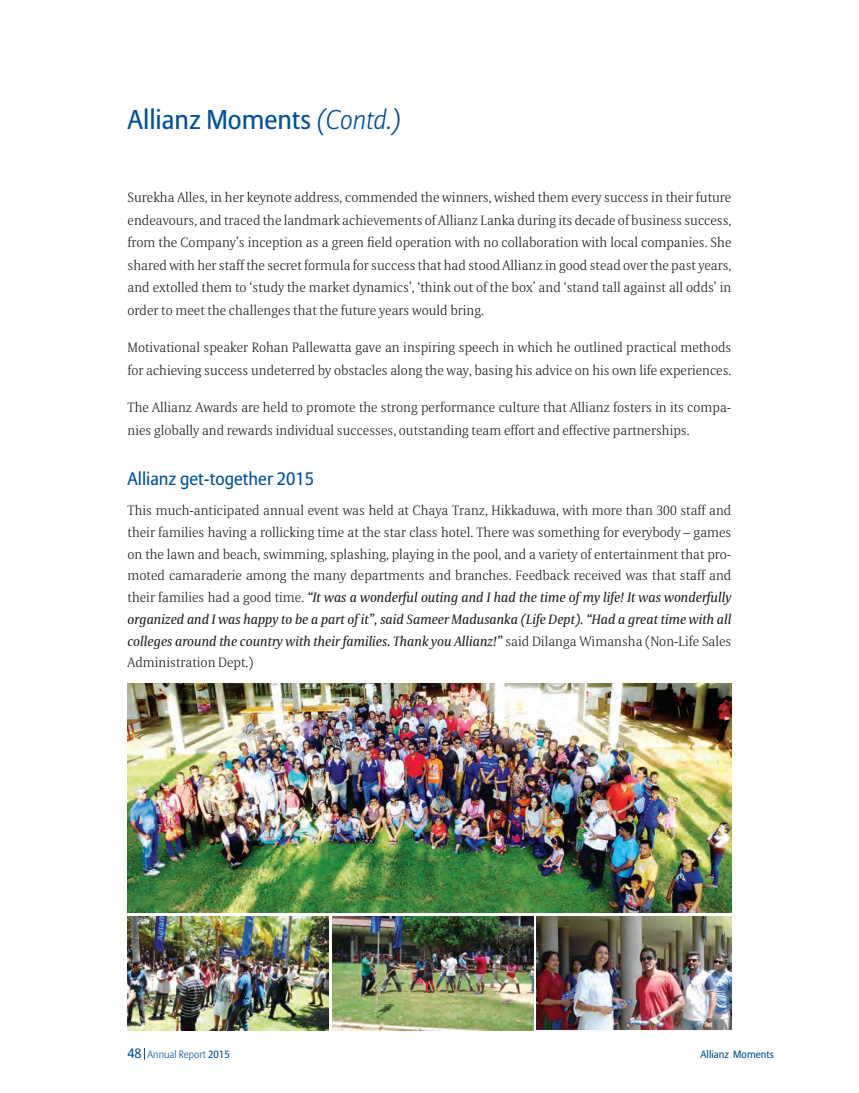
<style>
.page{position:relative;width:859px;height:1093px;background:#fff}
.page>*{position:absolute;margin:0;border:0;box-sizing:border-box;transform-origin:0 0}
.t1{font:27px "Allianz Sans";color:#01529a}
.t2{font:18px "Allianz Sans";color:#01529a}
.t3{font:300 13.5px/22.5px "Allianz Serif";color:#231f20;text-align:justify}
.t4{font:300 10.5px "Allianz Sans";color:#01529a}
.t5{font:10.5px "Allianz Sans";color:#01529a}
.s1{font-weight:300;font-style:italic}
.s2{font-weight:400;font-style:italic}
.s3{font-weight:400;font-size:13.5px}
.s4{font-weight:400}
</style>
<div class="page">
<svg style="left:144px;top:1048px;width:1px;height:12px"></svg>
<img style="left:128px;top:683px;width:603px;height:230px">
<img style="left:537px;top:917px;width:194px;height:113px">
<img style="left:332px;top:917px;width:202px;height:113px">
<img style="left:128px;top:917px;width:200px;height:113px">
<h1 class="t1" style="left:128px;top:103px;width:275px">Allianz Moments <span class="s1">(Contd.)</span></h1>
<p class="t3" style="left:128px;top:187px;width:605px">Surekha Alles, in her keynote address, commended the winners, wished them every success in their future endeavours, and traced the landmark achievements of Allianz Lanka during its decade of business success, from the Company’s inception as a green field operation with no collaboration with local companies. She shared with her staff the secret formula for success that had stood Allianz in good stead over the past years, and extolled them to ‘study the market dynamics’, ‘think out of the box’ and ‘stand tall against all odds’ in order to meet the challenges that the future years would bring.</p>
<p class="t3" style="left:128px;top:337px;width:605px">Motivational speaker Rohan Pallewatta gave an inspiring speech in which he outlined practical methods for achieving success undeterred by obstacles along the way, basing his advice on his own life experiences.</p>
<p class="t3" style="left:128px;top:397px;width:605px">The Allianz Awards are held to promote the strong performance culture that Allianz fosters in its compa&shy;nies globally and rewards individual successes, outstanding team effort and effective partnerships.</p>
<h2 class="t2" style="left:128px;top:468px;width:188px">Allianz get-together 2015</h2>
<p class="t3" style="left:128px;top:500px;width:605px;line-height:21.8px">This much-anticipated annual event was held at Chaya Tranz, Hikkaduwa, with more than 300 staff and their families having a rollicking time at the star class hotel. There was something for everybody – games on the lawn and beach, swimming, splashing, playing in the pool, and a variety of entertainment that pro&shy;moted camaraderie among the many departments and branches. Feedback received was that staff and their families had a good time. <span class="s2">“It was a wonderful outing and I had the time of my life! It was wonderfully organized and I was happy to be a part of it”, said Sameer Madusanka (Life Dept). “Had a great time with all colleges around the country with their families. Thank you Allianz!”</span> said Dilanga Wimansha (Non-Life Sales Administration Dept.)</p>
<p class="t4" style="left:128px;top:1048px;width:104px"><span class="s3">48</span> Annual Report <span class="s4">2015</span></p>
<p class="t5" style="left:700px;top:1048px;width:75px">Allianz Moments</p>
</div>
